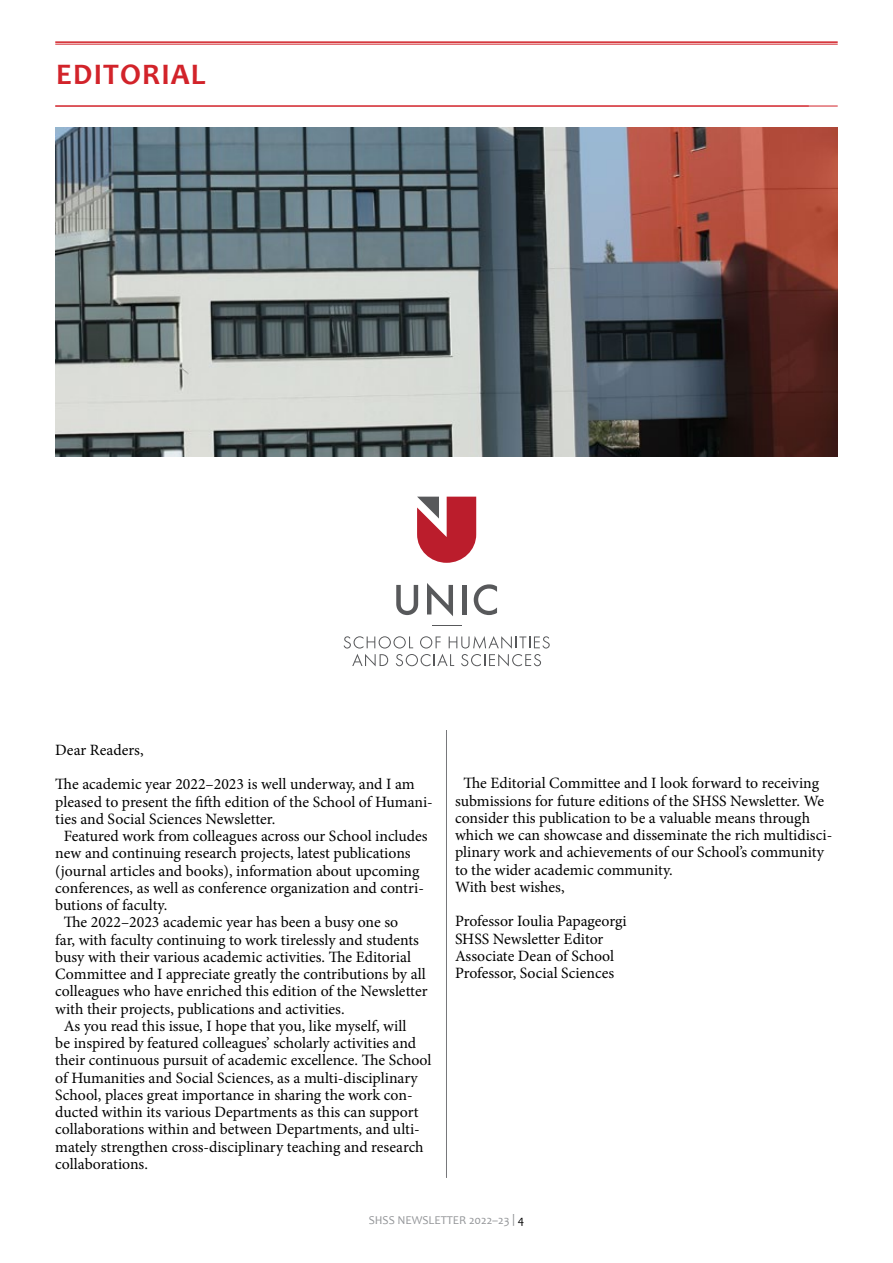
<style>
.page{position:relative;width:893px;height:1263px;background:#fff}
.page>*{position:absolute;margin:0;border:0;box-sizing:border-box;transform-origin:0 0}
.t1{font:700 30px "Candara";letter-spacing:.04em;color:#d2232a}
.t2{font:15.75px/17.2px "Minion Pro";color:#000}
.t3{font:12px "Candara";color:#939598}
.s1{color:#000}
</style>
<div class="page">
<hr style="left:446px;top:128px;width:1px;height:1050px;background:#77787b">
<hr style="left:55px;top:41px;width:783px;height:2px;background:#d2232a">
<hr style="left:55px;top:44px;width:783px;height:1px;background:#d2232a">
<hr style="left:55px;top:106px;width:783px;height:1px;background:#d2232a">
<div style="left:432px;top:115px;width:26px;height:614px;background:#fff"></div>
<img style="left:56px;top:128px;width:782px;height:329px">
<svg style="left:396px;top:585px;width:22px;height:30px"></svg>
<svg style="left:427px;top:583px;width:26px;height:33px"></svg>
<hr style="left:462px;top:585px;width:4px;height:29px;background:#58595b">
<svg style="left:474px;top:584px;width:23px;height:31px"></svg>
<svg style="left:344px;top:636px;width:206px;height:30px"></svg>
<svg style="left:417px;top:497px;width:59px;height:66px"></svg>
<svg style="left:432px;top:625px;width:29px;height:1px"></svg>
<h1 class="t1" style="left:56px;top:56px;width:151px">EDITORIAL</h1>
<p class="t2" style="left:55px;top:733px;width:361px;line-height:34.5px">Dear Readers,<br>The academic year 2022–2023 is well underway, and I am</p>
<p class="t2" style="left:55px;top:793px;width:379px">pleased to present the fifth edition of the School of Humani-</p>
<p class="t2" style="left:55px;top:810px;width:222px">ties and Social Sciences Newsletter.</p>
<p class="t2" style="left:64px;top:827px;width:365px">Featured work from colleagues across our School includes</p>
<p class="t2" style="left:55px;top:845px;width:357px">new and continuing research projects, latest publications</p>
<p class="t2" style="left:55px;top:862px;width:366px">(journal articles and books), information about upcoming</p>
<p class="t2" style="left:55px;top:879px;width:370px">conferences, as well as conference organization and contri-</p>
<p class="t2" style="left:55px;top:896px;width:113px">butions of faculty.</p>
<p class="t2" style="left:64px;top:914px;width:336px">The 2022–2023 academic year has been a busy one so</p>
<p class="t2" style="left:55px;top:931px;width:365px">far, with faculty continuing to work tirelessly and students</p>
<p class="t2" style="left:55px;top:948px;width:357px">busy with their various academic activities. The Editorial</p>
<p class="t2" style="left:55px;top:965px;width:372px">Committee and I appreciate greatly the contributions by all</p>
<p class="t2" style="left:55px;top:983px;width:374px">colleagues who have enriched this edition of the Newsletter</p>
<p class="t2" style="left:55px;top:1000px;width:291px">with their projects, publications and activities.</p>
<p class="t2" style="left:64px;top:1017px;width:344px">As you read this issue, I hope that you, like myself, will</p>
<p class="t2" style="left:55px;top:1034px;width:362px">be inspired by featured colleagues’ scholarly activities and</p>
<p class="t2" style="left:55px;top:1052px;width:378px">their continuous pursuit of academic excellence. The School</p>
<p class="t2" style="left:55px;top:1069px;width:364px">of Humanities and Social Sciences, as a multi-disciplinary</p>
<p class="t2" style="left:55px;top:1086px;width:359px">School, places great importance in sharing the work con-</p>
<p class="t2" style="left:55px;top:1103px;width:365px">ducted within its various Departments as this can support</p>
<p class="t2" style="left:55px;top:1121px;width:366px">collaborations within and between Departments, and ulti-</p>
<p class="t2" style="left:55px;top:1138px;width:370px">mately strengthen cross-disciplinary teaching and research</p>
<p class="t2" style="left:55px;top:1155px;width:94px">collaborations.</p>
<p class="t2" style="left:455px;top:775px;width:379px;text-indent:9px">The Editorial Committee and I look forward to receiving submissions for future editions of the SHSS Newsletter. We consider this publication to be a valuable means through which we can showcase and disseminate the rich multidisci&shy;plinary work and achievements of our School’s community to the wider academic community.<br>With best wishes,</p>
<p class="t2" style="left:455px;top:913px;width:173px">Professor Ioulia Papageorgi<br>SHSS Newsletter Editor<br>Associate Dean of School<br>Professor, Social Sciences</p>
<p class="t3" style="left:369px;top:1212px;width:157px">SHSS NEWSLETTER 2022–23 | <span class="s1">4</span></p>
</div>
